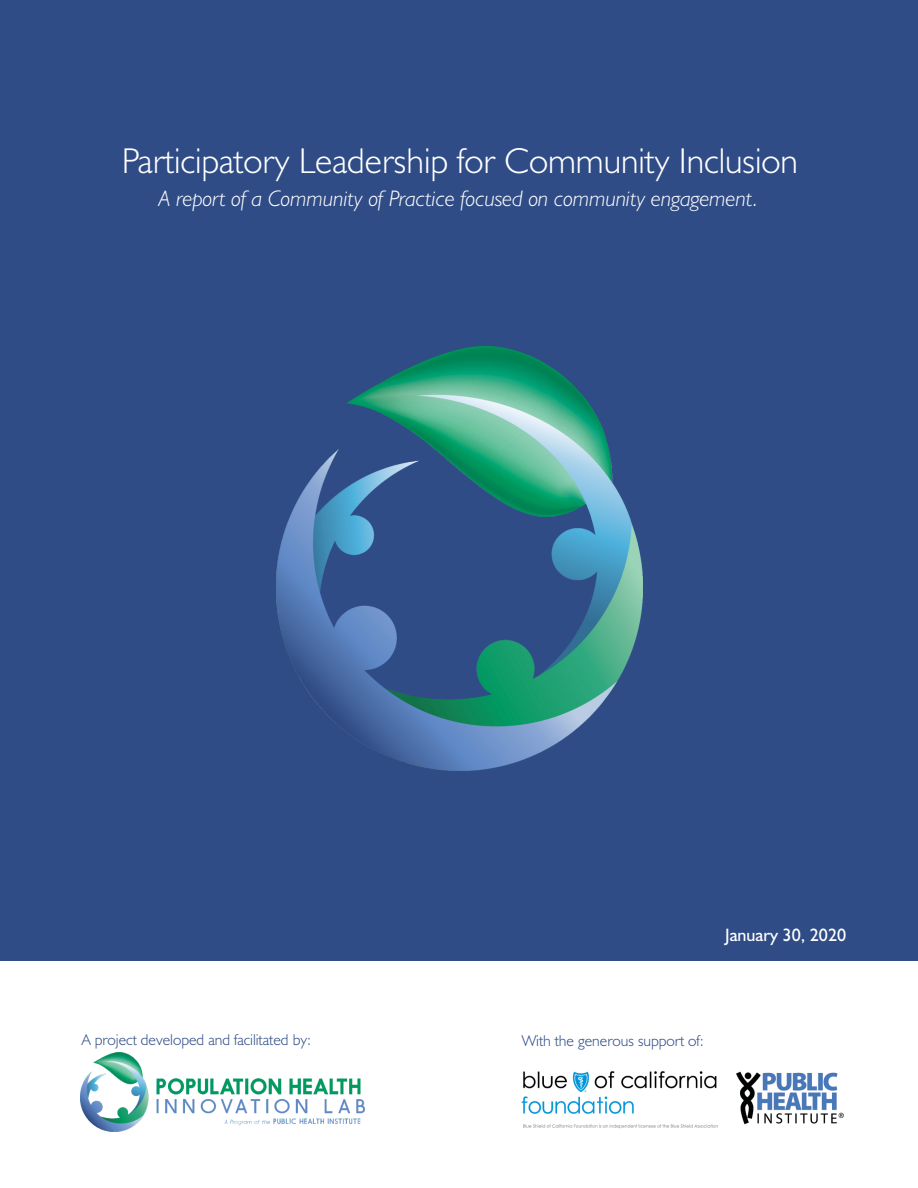
<style>
.page{position:relative;width:918px;height:1188px;background:#fff}
.page>*{position:absolute;margin:0;border:0;box-sizing:border-box;transform-origin:0 0}
.t1{font:300 36px "Humanist 521 BT";color:#fff}
.t2{font:italic 300 22.5px "Humanist 521 BT";color:#fff}
.t3{font:18px "Humanist 521 BT";color:#fff}
.t4{font:300 15.75px "Humanist 521 BT";color:#304c86}
</style>
<div class="page">
<div style="left:0;top:0;width:918px;height:961px;background:#304c86"></div>
<img style="left:736px;top:1071px;width:108px;height:54px">
<img style="left:521px;top:1071px;width:197px;height:58px">
<img style="left:277px;top:347px;width:366px;height:423px">
<img style="left:81px;top:1053px;width:283px;height:78px">
<h1 class="t1" style="left:122px;top:146px;width:678px">Participatory Leadership for Community Inclusion</h1>
<h2 class="t2" style="left:159px;top:189px;width:601px">A report of a Community of Practice focused on community engagement.</h2>
<p class="t3" style="left:725px;top:927px;width:122px">January 30, 2020</p>
<p class="t4" style="left:82px;top:1033px;width:231px">A project developed and facilitated by:</p>
<p class="t4" style="left:522px;top:1034px;width:183px">With the generous support of:</p>
</div>
